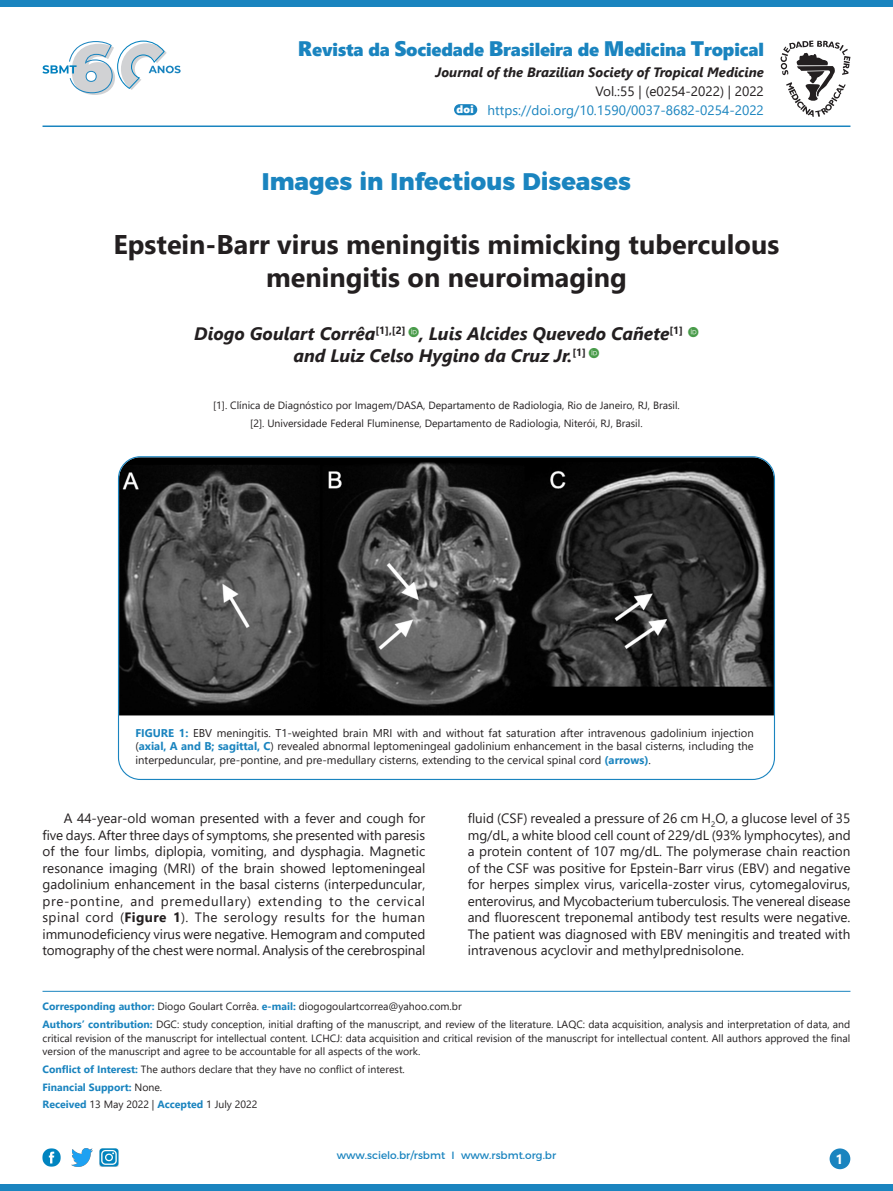
<style>
.page{position:relative;width:893px;height:1191px;background:#fff}
.page>*{position:absolute;margin:0;border:0;box-sizing:border-box;transform-origin:0 0}
.TITULO_ORIGINAL{font:700 27px/32.4px "Segoe UI";color:#231f20;text-align:center}
.t1{font:800 24px "Montserrat";color:#1a84bf}
.AUTORES{font:italic 700 18px/21.6px "Segoe UI";color:#231f20;text-align:center}
.t2{font:18px "Segoe UI Black";letter-spacing:-.01em;color:#1a84bf}
.normal_1_5{font:13.5px/16.5px "Segoe UI";color:#231f20;text-align:justify}
.t3{font:italic 700 13.5px "Segoe UI";color:#231f20}
.t4{font:13.5px "Segoe UI";color:#1a84bf}
.t5{font:700 13.5px "Ebrima";color:#fff}
.FIGURA{font:11.25px/13.5px "Segoe UI";color:#231f20;text-align:justify}
.rodape{font:10.5px/13.5px "Segoe UI";color:#231f20;text-align:justify}
.rodape_autores{font:10.5px "Segoe UI";color:#231f20}
.t6{font:10.5px "Montserrat";color:#1a84bf}
.rodape-2{font:700 10.5px "Segoe UI";color:#1a84bf}
.t7{font:10.5px "Segoe UI Black";color:#fff}
.s1{font-size:21px}
.s2{font-weight:700;color:#1a84bf}
.s3{font-weight:700}
.s4{font-weight:400;color:#231f20}
</style>
<div class="page">
<div style="left:830px;top:1148px;width:20px;height:21px;background:#1a84bf;border-radius:50%"></div>
<img style="left:71px;top:1148px;width:22px;height:18px">
<div style="left:0;top:0;width:893px;height:6px;background:#1a84bf"></div>
<div style="left:0;top:1184px;width:893px;height:7px;background:#1a84bf"></div>
<img style="left:42px;top:1148px;width:19px;height:19px">
<img style="left:99px;top:1148px;width:20px;height:18px">
<hr style="left:43px;top:991px;width:807px;height:1px;background:#1a84bf">
<svg style="left:781px;top:41px;width:69px;height:76px"></svg>
<hr style="left:43px;top:125px;width:807px;height:2px;background:#1a84bf">
<div style="left:454px;top:104px;width:23px;height:11px;background:#1a84bf;border-radius:6px"></div>
<svg style="left:43px;top:41px;width:138px;height:54px"></svg>
<img style="left:119px;top:458px;width:655px;height:258px">
<p class="t2" style="left:298px;top:36px;width:467px"><span class="s1">R</span>evista da <span class="s1">S</span>ociedade <span class="s1">B</span>rasileira de <span class="s1">M</span>edicina <span class="s1">T</span>ropical</p>
<p class="t3" style="left:435px;top:59px;width:330px">Journal of the Brazilian Society of Tropical Medicine</p>
<p class="normal_1_5" style="left:596px;top:82px;width:170px">Vol.:55 | (e0254-2022) | 2022</p>
<p class="t4" style="left:488px;top:98px;width:278px">https://doi.org/10.1590/0037-8682-0254-2022</p>
<p class="t7" style="left:457px;top:102px;width:19px">doi</p>
<p class="t1" style="left:262px;top:161px;width:370px">Images in Infectious Diseases</p>
<p class="TITULO_ORIGINAL" style="left:114px;top:226px;width:667px">Epstein-Barr virus meningitis mimicking tuberculous meningitis on neuroimaging</p>
<p class="AUTORES" style="left:194px;top:320px;width:490px">Diogo Goulart Corrêa<sup>[1],[2]</sup> , Luis Alcides Quevedo Cañete<sup>[1] </sup>and Luiz Celso Hygino da Cruz Jr.<sup>[1]</sup></p>
<p class="rodape_autores" style="left:213px;top:395px;width:468px">[1]. Clínica de Diagnóstico por Imagem/DASA, Departamento de Radiologia, Rio de Janeiro, RJ, Brasil.</p>
<p class="rodape_autores" style="left:250px;top:413px;width:394px">[2]. Universidade Federal Fluminense, Departamento de Radiologia, Niterói, RJ, Brasil.</p>
<p class="FIGURA" style="left:135px;top:725px;width:620px"><span class="s2">FIGURE 1:</span> EBV meningitis. T1-weighted brain MRI with and without fat saturation after intravenous gadolinium injection (<span class="s2">axial, A and B; sagittal, C</span>) revealed abnormal leptomeningeal gadolinium enhancement in the basal cisterns, including the interpeduncular, pre-pontine, and pre-medullary cisterns, extending to the cervical spinal cord <span class="s2">(arrows)</span>.</p>
<p class="normal_1_5" style="left:43px;top:808px;width:384px;text-indent:21px">A 44-year-old woman presented with a fever and cough for five days. After three days of symptoms, she presented with paresis of the four limbs, diplopia, vomiting, and dysphagia. Magnetic resonance imaging (MRI) of the brain showed leptomeningeal gadolinium enhancement in the basal cisterns (interpeduncular, pre-pontine, and premedullary) extending to the cervical spinal cord (<span class="s3">Figure 1</span>). The serology results for the human immunodeficiency virus were negative. Hemogram and computed tomography of the chest were normal. Analysis of the cerebrospinal</p>
<p class="normal_1_5" style="left:468px;top:808px;width:384px">fluid (CSF) revealed a pressure of 26 cm H<sub>2</sub>O, a glucose level of 35 mg/dL, a white blood cell count of 229/dL (93% lymphocytes), and a protein content of 107 mg/dL. The polymerase chain reaction of the CSF was positive for Epstein-Barr virus (EBV) and negative for herpes simplex virus, varicella-zoster virus, cytomegalovirus, enterovirus, and Mycobacterium tuberculosis. The venereal disease and fluorescent treponemal antibody test results were negative.<br>The patient was diagnosed with EBV meningitis and treated with intravenous acyclovir and methylprednisolone.</p>
<p class="rodape" style="left:43px;top:998px;width:421px"><span class="s2">Corresponding author:</span> Diogo Goulart Corrêa. <span class="s2">e-mail:</span> diogogoulartcorrea@yahoo.com.br</p>
<p class="rodape" style="left:43px;top:1016px;width:809px"><span class="s2">Authors’ contribution:</span> DGC: study conception, initial drafting of the manuscript, and review of the literature. LAQC: data acquisition, analysis and interpretation of data, and critical revision of the manuscript for intellectual content. LCHCJ: data acquisition and critical revision of the manuscript for intellectual content. All authors approved the final version of the manuscript and agree to be accountable for all aspects of the work.</p>
<p class="rodape" style="left:43px;top:1061px;width:364px"><span class="s2">Conflict of Interest:</span> The authors declare that they have no conflict of interest.</p>
<p class="rodape-2" style="left:43px;top:1077px;width:121px">Financial Support: <span class="s4">None.</span></p>
<p class="rodape" style="left:43px;top:1097px;width:216px"><span class="s2">Received</span> 13 May 2022 | <span class="s2">Accepted</span> 1 July 2022</p>
<p class="t6" style="left:337px;top:1146px;width:221px">www.scielo.br/rsbmt I www.rsbmt.org.br</p>
<p class="t5" style="left:835px;top:1148px;width:9px">1</p>
</div>
